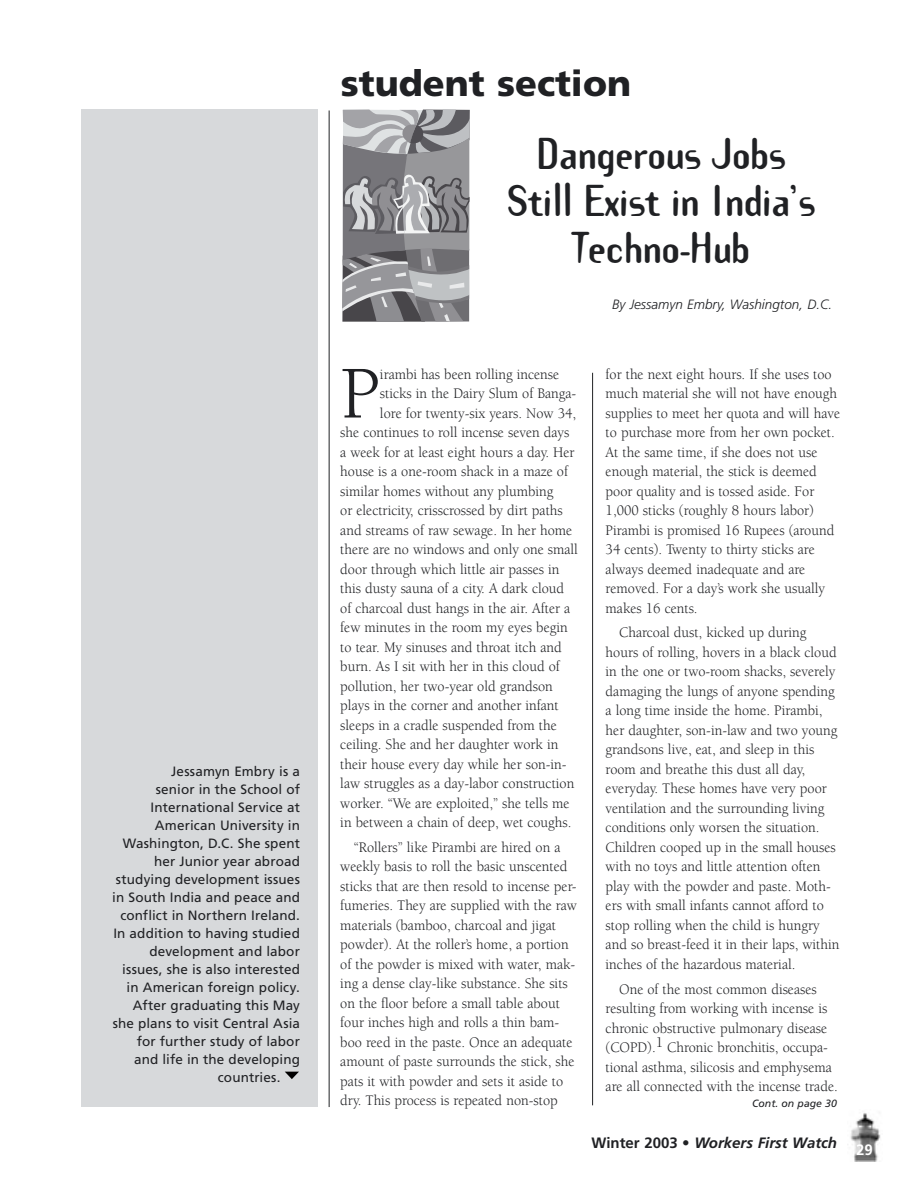
<style>
.page{position:relative;width:918px;height:1188px;background:#fff}
.page>*{position:absolute;margin:0;border:0;box-sizing:border-box;transform-origin:0 0}
.t1{font:76.35px "Berkeley";color:#202124}
.t2{font:700 39px/47px "Template Gothic";letter-spacing:-.025em;color:#202124;text-align:center}
.t3{font:900 36px "Frutiger";color:#202124}
.t4{font:15px/19.5px "Berkeley";color:#202124;scale:.95 1}
.t5{font:italic 700 15px "Frutiger";color:#202124}
.t6{font:700 15px "Frutiger";color:#fff}
.t7{font:13.5px "Frutiger";letter-spacing:.01em;color:#202124}
.t8{font:italic 300 13.5px "Frutiger";color:#202124}
.t9{font:italic 10.5px "Frutiger";color:#202124}
.s1{font-style:normal}
</style>
<div class="page">
<img style="left:847px;top:1113px;width:34px;height:48px">
<div style="left:81px;top:109px;width:237px;height:998px;background:#d7d9db"></div>
<svg style="left:342px;top:110px;width:128px;height:212px"></svg>
<svg style="left:285px;top:1072px;width:14px;height:7px"></svg>
<hr style="left:329px;top:111px;width:1px;height:996px;background:#202124">
<hr style="left:592px;top:373px;width:1px;height:732px;background:#202124">
<p class="t7" style="left:171px;top:764px;width:130px">Jessamyn Embry is a</p>
<p class="t7" style="left:156px;top:782px;width:146px">senior in the School of</p>
<p class="t7" style="left:151px;top:800px;width:151px">International Service at</p>
<p class="t7" style="left:155px;top:818px;width:147px">American University in</p>
<p class="t7" style="left:123px;top:836px;width:179px">Washington, D.C. She spent</p>
<p class="t7" style="left:154px;top:854px;width:147px">her Junior year abroad</p>
<p class="t7" style="left:116px;top:872px;width:185px">studying development issues</p>
<p class="t7" style="left:112px;top:890px;width:189px">in South India and peace and</p>
<p class="t7" style="left:120px;top:908px;width:181px">conflict in Northern Ireland.</p>
<p class="t7" style="left:113px;top:926px;width:188px">In addition to having studied</p>
<p class="t7" style="left:149px;top:944px;width:152px">development and labor</p>
<p class="t7" style="left:122px;top:962px;width:179px">issues, she is also interested</p>
<p class="t7" style="left:127px;top:980px;width:175px">in American foreign policy.</p>
<p class="t7" style="left:133px;top:998px;width:169px">After graduating this May</p>
<p class="t7" style="left:113px;top:1016px;width:189px">she plans to visit Central Asia</p>
<p class="t7" style="left:137px;top:1034px;width:165px">for further study of labor</p>
<p class="t7" style="left:134px;top:1052px;width:167px">and life in the developing</p>
<p class="t7" style="left:218px;top:1070px;width:64px">countries.</p>
<h3 class="t3" style="left:341px;top:61px;width:292px">student section</h3>
<h2 class="t2" style="left:507px;top:128px;width:311px">Dangerous Jobs<br>Still Exist in India’s<br>Techno-Hub</h2>
<p class="t8" style="left:612px;top:297px;width:222px">By Jessamyn Embry, Washington, D.C.</p>
<h1 class="t1" style="left:340px;top:353px;width:41px">P</h1>
<p class="t4" style="left:380px;top:364px;width:190px">irambi has been rolling incense</p>
<p class="t4" style="left:380px;top:384px;width:208px">sticks in the Dairy Slum of Banga-</p>
<p class="t4" style="left:380px;top:403px;width:208px">lore for twenty-six years. Now 34,</p>
<p class="t4" style="left:340px;top:423px;width:243px">she continues to roll incense seven days</p>
<p class="t4" style="left:340px;top:442px;width:248px">a week for at least eight hours a day. Her</p>
<p class="t4" style="left:340px;top:462px;width:241px">house is a one-room shack in a maze of</p>
<p class="t4" style="left:340px;top:481px;width:226px">similar homes without any plumbing</p>
<p class="t4" style="left:340px;top:501px;width:236px">or electricity, crisscrossed by dirt paths</p>
<p class="t4" style="left:340px;top:520px;width:246px">and streams of raw sewage. In her home</p>
<p class="t4" style="left:340px;top:540px;width:252px">there are no windows and only one small</p>
<p class="t4" style="left:340px;top:559px;width:232px">door through which little air passes in</p>
<p class="t4" style="left:340px;top:579px;width:237px">this dusty sauna of a city. A dark cloud</p>
<p class="t4" style="left:340px;top:598px;width:244px">of charcoal dust hangs in the air. After a</p>
<p class="t4" style="left:340px;top:618px;width:241px">few minutes in the room my eyes begin</p>
<p class="t4" style="left:340px;top:637px;width:235px">to tear. My sinuses and throat itch and</p>
<p class="t4" style="left:340px;top:657px;width:233px">burn. As I sit with her in this cloud of</p>
<p class="t4" style="left:340px;top:676px;width:225px">pollution, her two-year old grandson</p>
<p class="t4" style="left:340px;top:696px;width:231px">plays in the corner and another infant</p>
<p class="t4" style="left:340px;top:715px;width:229px">sleeps in a cradle suspended from the</p>
<p class="t4" style="left:340px;top:735px;width:231px">ceiling. She and her daughter work in</p>
<p class="t4" style="left:340px;top:754px;width:240px">their house every day while her son-in-</p>
<p class="t4" style="left:340px;top:774px;width:248px">law struggles as a day-labor construction</p>
<p class="t4" style="left:340px;top:793px;width:243px">worker. “We are exploited,” she tells me</p>
<p class="t4" style="left:340px;top:813px;width:245px">in between a chain of deep, wet coughs.</p>
<p class="t4" style="left:340px;top:838px;width:251px;text-indent:14px">“Rollers” like Pirambi are hired on a weekly basis to roll the basic unscented sticks that are then resold to incense per&shy;fumeries. They are supplied with the raw materials (bamboo, charcoal and jigat powder). At the roller’s home, a portion of the powder is mixed with water, mak&shy;ing a dense clay-like substance. She sits on the floor before a small table about four inches high and rolls a thin bam&shy;boo reed in the paste. Once an adequate amount of paste surrounds the stick, she pats it with powder and sets it aside to dry. This process is repeated non-stop</p>
<p class="t4" style="left:606px;top:364px;width:248px">for the next eight hours. If she uses too much material she will not have enough supplies to meet her quota and will have to purchase more from her own pocket.<br>At the same time, if she does not use enough material, the stick is deemed poor quality and is tossed aside. For 1,000 sticks (roughly 8 hours labor)<br>Pirambi is promised 16 Rupees (around 34 cents). Twenty to thirty sticks are always deemed inadequate and are removed. For a day’s work she usually makes 16 cents.</p>
<p class="t4" style="left:606px;top:623px;width:248px;text-indent:14px">Charcoal dust, kicked up during hours of rolling, hovers in a black cloud in the one or two-room shacks, severely damaging the lungs of anyone spending a long time inside the home. Pirambi, her daughter, son-in-law and two young grandsons live, eat, and sleep in this room and breathe this dust all day, everyday. These homes have very poor ventilation and the surrounding living conditions only worsen the situation.<br>Children cooped up in the small houses with no toys and little attention often play with the powder and paste. Moth&shy;ers with small infants cannot afford to stop rolling when the child is hungry and so breast-feed it in their laps, within inches of the hazardous material.</p>
<p class="t4" style="left:606px;top:980px;width:246px;text-indent:14px">One of the most common diseases resulting from working with incense is chronic obstructive pulmonary disease (COPD).1 Chronic bronchitis, occupa&shy;tional asthma, silicosis and emphysema are all connected with the incense trade.</p>
<p class="t9" style="left:752px;top:1097px;width:86px">Cont. on page 30</p>
<p class="t5" style="left:591px;top:1134px;width:247px"><span class="s1">Winter 2003 •</span> Workers First Watch</p>
<p class="t6" style="left:856px;top:1141px;width:18px">29</p>
</div>
